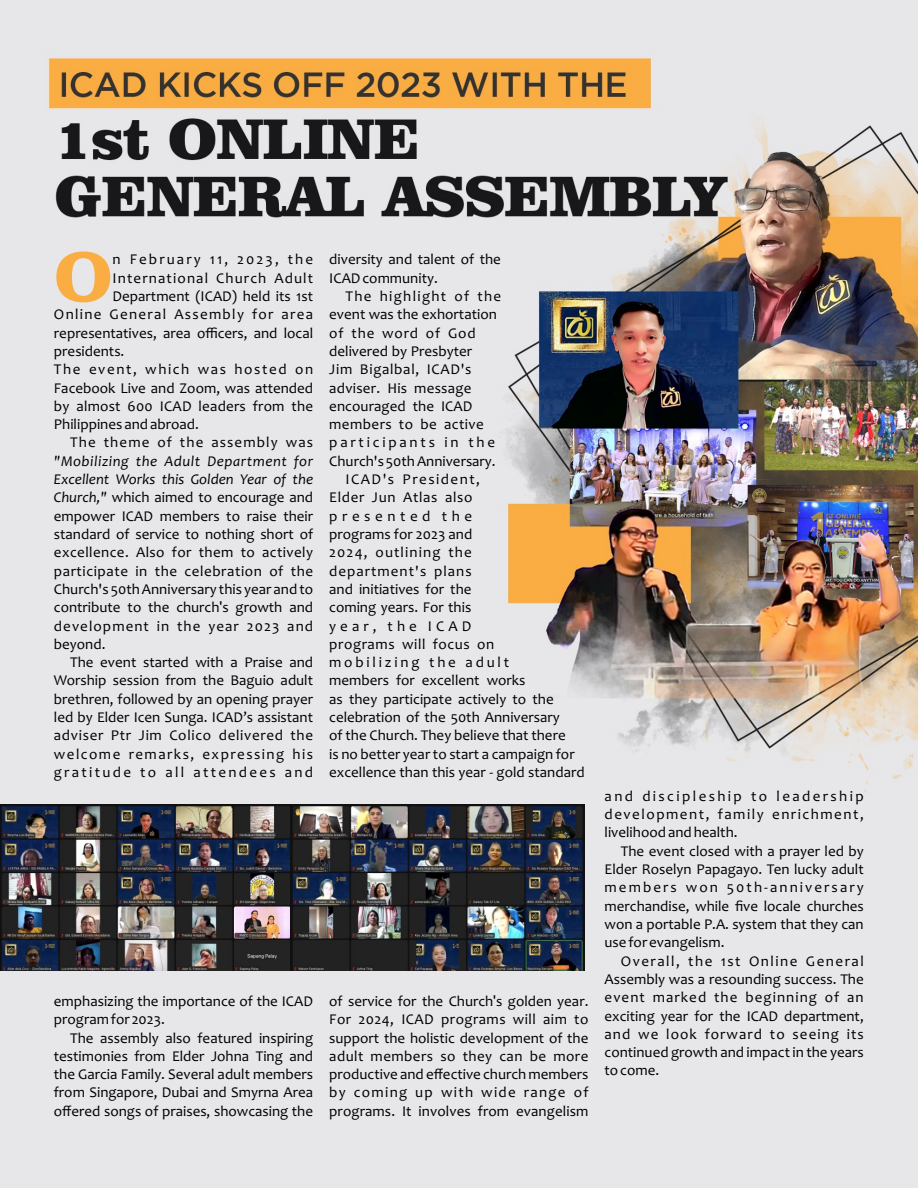
<style>
.page{position:relative;width:918px;height:1188px;background:#fff}
.page>*{position:absolute;margin:0;border:0;box-sizing:border-box;transform-origin:0 0}
.t1{font:700 71.55px "Clarendon BT";color:#faad42}
.t2{font:15px/18.3px "Candara";color:#000;text-align:justify}
.t3{font:15px "Candara";letter-spacing:.075em;color:#000}
.t4{font:15px "Candara";letter-spacing:.045em;color:#000}
.t5{font:15px "Candara";letter-spacing:.185em;color:#000}
.t6{font:15px "Candara";letter-spacing:.085em;color:#000}
.t7{font:15px "Candara";letter-spacing:.105em;color:#000}
.t8{font:15px "Candara";letter-spacing:.14em;color:#000}
.t9{font:15px "Candara";letter-spacing:.04em;color:#000}
.t10{font:15px "Candara";letter-spacing:.09em;color:#000}
.t11{font:15px "Candara";letter-spacing:.03em;color:#000}
.t12{font:15px "Candara";letter-spacing:.065em;color:#000}
.t13{font:15px "Candara";letter-spacing:.1em;color:#000}
.t14{font:15px "Candara";letter-spacing:.06em;color:#000}
.t15{font:15px "Candara";letter-spacing:.305em;color:#000}
.t16{font:15px "Candara";letter-spacing:.27em;color:#000}
.s1{font-style:italic}
.s2{font-family:"Arial"}
</style>
<div class="page">
<img style="left:0;top:0;width:918px;height:1188px">
<img style="left:0;top:805px;width:291px;height:166px">
<img style="left:291px;top:805px;width:293px;height:166px">
<h1 class="t1" style="left:54px;top:247px;width:60px">O</h1>
<p class="t8" style="left:113px;top:253px;width:202px">n February 11, 2023, the</p>
<p class="t3" style="left:113px;top:272px;width:202px">International Church Adult</p>
<p class="t2" style="left:113px;top:288px;width:202px">Department (ICAD) held its 1st</p>
<p class="t6" style="left:54px;top:308px;width:261px">Online General Assembly for area</p>
<p class="t2" style="left:54px;top:325px;width:261px">representatives, area officers, and local</p>
<p class="t2" style="left:54px;top:343px;width:72px">presidents.</p>
<p class="t7" style="left:54px;top:363px;width:261px">The event, which was hosted on</p>
<p class="t2" style="left:54px;top:380px;width:261px">Facebook Live and Zoom, was attended</p>
<p class="t2" style="left:54px;top:398px;width:261px">by almost 600 ICAD leaders from the</p>
<p class="t2" style="left:54px;top:417px;width:146px">Philippines and abroad.</p>
<p class="t3" style="left:70px;top:437px;width:244px">The theme of the assembly was</p>
<p class="t2" style="left:54px;top:453px;width:261px"><span class="s1">"Mobilizing the Adult Department for Excellent Works this Golden Year of the Church,"</span> which aimed to encourage and empower ICAD members to raise their standard of service to nothing short of excellence. Also for them to actively participate in the celebration of the Church's 50th Anniversary this year and to contribute to the church<span class="s2">'</span>s growth and development in the year 2023 and beyond.</p>
<p class="t2" style="left:54px;top:655px;width:261px;text-indent:16px">The event started with a Praise and Worship session from the Baguio adult brethren, followed by an opening prayer led by Elder Icen Sunga. ICAD’s assistant adviser Ptr Jim Colico delivered the welcome remarks, expressing his gratitude to all attendees and</p>
<p class="t2" style="left:329px;top:252px;width:173px">diversity and talent of the<br>ICAD community.</p>
<p class="t10" style="left:346px;top:290px;width:157px">The highlight of the</p>
<p class="t2" style="left:329px;top:307px;width:169px">event was the exhortation</p>
<p class="t14" style="left:329px;top:327px;width:148px">of the word of God</p>
<p class="t2" style="left:329px;top:343px;width:144px">delivered by Presbyter</p>
<p class="t4" style="left:329px;top:363px;width:144px">Jim Bigalbal, ICAD's</p>
<p class="t2" style="left:329px;top:380px;width:144px">adviser. His message</p>
<p class="t2" style="left:329px;top:398px;width:145px">encouraged the ICAD</p>
<p class="t11" style="left:329px;top:418px;width:156px">members to be active</p>
<p class="t5" style="left:329px;top:437px;width:167px">participants in the</p>
<p class="t2" style="left:329px;top:453px;width:168px">Church's 50th Anniversary.</p>
<p class="t13" style="left:345px;top:473px;width:136px">ICAD's President,</p>
<p class="t4" style="left:329px;top:492px;width:145px">Elder Jun Atlas also</p>
<p class="t15" style="left:329px;top:510px;width:145px">presented the</p>
<p class="t2" style="left:329px;top:526px;width:145px">programs for 2023 and</p>
<p class="t3" style="left:329px;top:546px;width:144px">2024, outlining the</p>
<p class="t12" style="left:329px;top:565px;width:144px">department's plans</p>
<p class="t2" style="left:329px;top:581px;width:144px">and initiatives for the</p>
<p class="t2" style="left:329px;top:600px;width:144px">coming years. For this</p>
<p class="t16" style="left:329px;top:620px;width:144px">year, the ICAD</p>
<p class="t9" style="left:329px;top:638px;width:167px">programs will focus on</p>
<p class="t5" style="left:329px;top:656px;width:181px">mobilizing the adult</p>
<p class="t2" style="left:329px;top:673px;width:198px">members for excellent works</p>
<p class="t2" style="left:329px;top:691px;width:226px">as they participate actively to the</p>
<p class="t2" style="left:329px;top:710px;width:232px">celebration of the 50th Anniversary</p>
<p class="t2" style="left:329px;top:728px;width:238px">of the Church. They believe that there</p>
<p class="t2" style="left:329px;top:746px;width:247px">is no better year to start a campaign for</p>
<p class="t2" style="left:329px;top:765px;width:257px">excellence than this year - gold standard</p>
<p class="t2" style="left:54px;top:993px;width:261px">emphasizing the importance of the ICAD program for 2023.</p>
<p class="t2" style="left:54px;top:1030px;width:261px;text-indent:16px">The assembly also featured inspiring testimonies from Elder Johna Ting and the Garcia Family. Several adult members from Singapore, Dubai and Smyrna Area offered songs of praises, showcasing the</p>
<p class="t2" style="left:329px;top:993px;width:261px">of service for the Church<span class="s2">'</span>s golden year.<br>For 2024, ICAD programs will aim to support the holistic development of the adult members so they can be more productive and effective church members by coming up with wide range of programs. It involves from evangelism</p>
<p class="t2" style="left:605px;top:788px;width:261px">and discipleship to leadership development, family enrichment, livelihood and health.</p>
<p class="t2" style="left:605px;top:843px;width:261px;text-indent:16px">The event closed with a prayer led by Elder Roselyn Papagayo. Ten lucky adult members won 50th-anniversary merchandise, while five locale churches won a portable P.A. system that they can use for evangelism.</p>
<p class="t2" style="left:605px;top:953px;width:261px;text-indent:16px">Overall, the 1st Online General Assembly was a resounding success. The event marked the beginning of an exciting year for the ICAD department, and we look forward to seeing its continued growth and impact in the years to come.</p>
</div>
